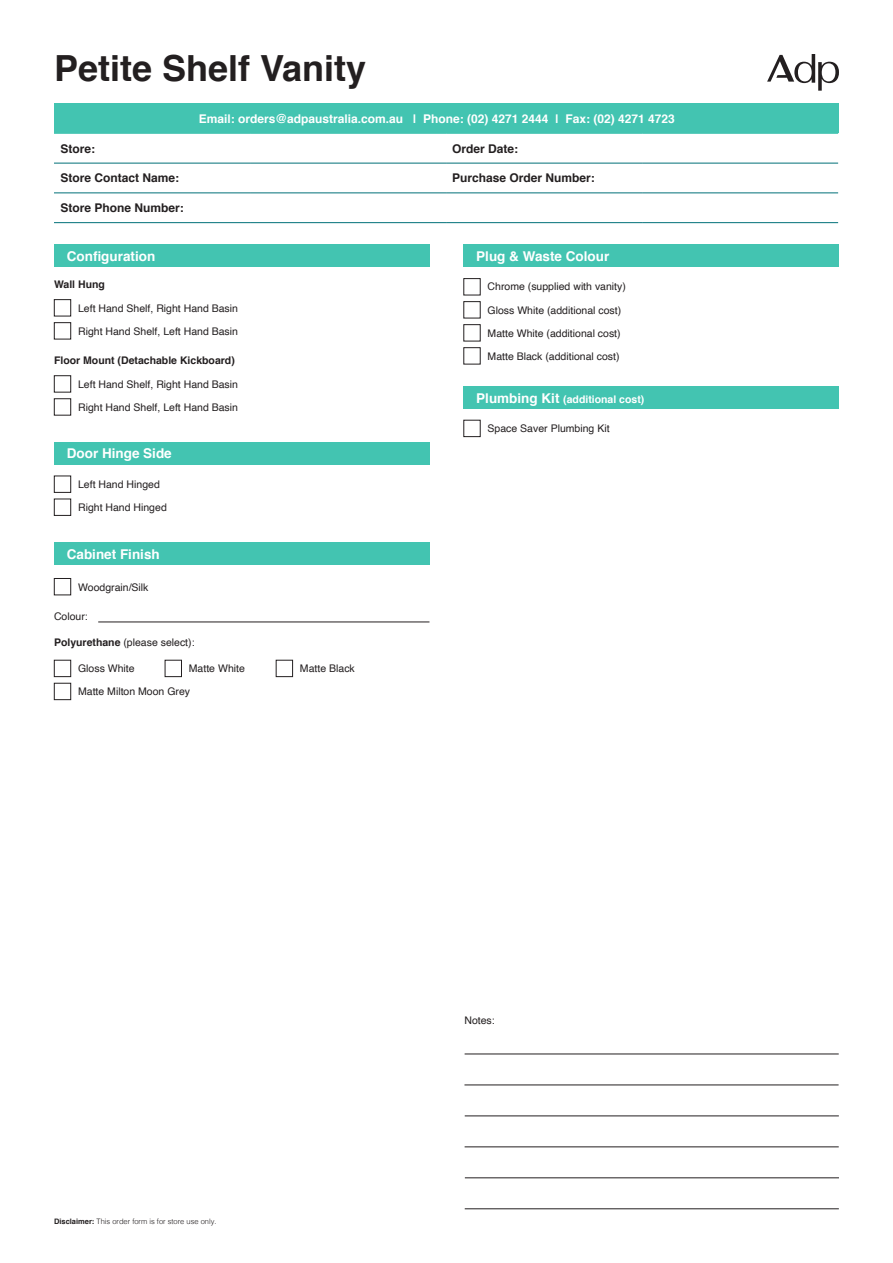
<style>
.page{position:relative;width:893px;height:1263px;background:#fff}
.page>*{position:absolute;margin:0;border:0;box-sizing:border-box;transform-origin:0 0}
.L1_Sub_Main_Head{font:700 36px "Helvetica";color:#231f20}
.t1{font:700 13.5px "Helvetica";color:#fff}
.L5_Table_Bold{font:700 12px "Helvetica";color:#231f20}
.L6_Table_Body{font:700 12px "Helvetica";color:#fff}
.t2{font:10.5px "Helvetica";color:#231f20}
.t3{font:700 10.5px "Helvetica";color:#231f20}
.t4{font:700 10.5px "Helvetica";color:#fff}
.t5{font:300 7.5px "Helvetica";color:#231f20}
.s1{font-weight:700}
.s2{font-size:13.5px}
</style>
<div class="page">
<div style="left:54px;top:104px;width:784px;height:29px;background:#43c4b1"></div>
<div style="left:54px;top:162px;width:784px;height:32px;background:#9dc8cb"></div>
<svg style="left:54px;top:164px;width:784px;height:28px"></svg>
<hr style="left:54px;top:163px;width:196px;height:1px;background:#007078">
<hr style="left:250px;top:163px;width:196px;height:1px;background:#007078">
<hr style="left:446px;top:163px;width:196px;height:1px;background:#007078">
<hr style="left:642px;top:163px;width:196px;height:1px;background:#007078">
<hr style="left:54px;top:192px;width:196px;height:1px;background:#007078">
<hr style="left:250px;top:192px;width:196px;height:1px;background:#007078">
<hr style="left:446px;top:192px;width:196px;height:1px;background:#007078">
<hr style="left:642px;top:192px;width:196px;height:1px;background:#007078">
<hr style="left:54px;top:222px;width:196px;height:1px;background:#007078">
<hr style="left:250px;top:222px;width:196px;height:1px;background:#007078">
<hr style="left:446px;top:222px;width:196px;height:1px;background:#007078">
<hr style="left:642px;top:222px;width:196px;height:1px;background:#007078">
<hr style="left:54px;top:103px;width:196px;height:1px;background:#43c4b1">
<hr style="left:250px;top:103px;width:196px;height:1px;background:#43c4b1">
<hr style="left:446px;top:103px;width:196px;height:1px;background:#43c4b1">
<hr style="left:642px;top:103px;width:196px;height:1px;background:#43c4b1">
<hr style="left:54px;top:133px;width:196px;height:1px;background:#43c4b1">
<hr style="left:250px;top:133px;width:196px;height:1px;background:#43c4b1">
<hr style="left:446px;top:133px;width:196px;height:1px;background:#43c4b1">
<hr style="left:642px;top:133px;width:196px;height:1px;background:#43c4b1">
<svg style="left:767px;top:54px;width:72px;height:37px"></svg>
<hr style="left:465px;top:1054px;width:374px;height:1px;background:#231f20">
<hr style="left:464px;top:1085px;width:375px;height:1px;background:#231f20">
<hr style="left:465px;top:1116px;width:374px;height:1px;background:#231f20">
<hr style="left:465px;top:1146px;width:374px;height:1px;background:#231f20">
<hr style="left:465px;top:1177px;width:374px;height:1px;background:#231f20">
<hr style="left:465px;top:1208px;width:374px;height:1px;background:#231f20">
<div style="left:463px;top:245px;width:376px;height:22px;background:#43c4b1"></div>
<div style="left:54px;top:542px;width:375px;height:22px;background:#43c4b1"></div>
<div style="left:54px;top:660px;width:17px;height:17px;border:1px solid #231f20"></div>
<div style="left:54px;top:683px;width:17px;height:17px;border:1px solid #231f20"></div>
<div style="left:165px;top:660px;width:17px;height:17px;border:1px solid #231f20"></div>
<div style="left:276px;top:660px;width:17px;height:17px;border:1px solid #231f20"></div>
<hr style="left:98px;top:622px;width:331px;height:1px;background:#231f20">
<div style="left:54px;top:578px;width:17px;height:17px;border:1px solid #231f20"></div>
<div style="left:463px;top:386px;width:376px;height:22px;background:#43c4b1"></div>
<div style="left:54px;top:442px;width:375px;height:22px;background:#43c4b1"></div>
<div style="left:54px;top:476px;width:17px;height:17px;border:1px solid #231f20"></div>
<div style="left:54px;top:499px;width:17px;height:17px;border:1px solid #231f20"></div>
<div style="left:54px;top:245px;width:375px;height:22px;background:#43c4b1"></div>
<div style="left:54px;top:299px;width:17px;height:17px;border:1px solid #231f20"></div>
<div style="left:54px;top:375px;width:17px;height:17px;border:1px solid #231f20"></div>
<div style="left:54px;top:322px;width:17px;height:17px;border:1px solid #231f20"></div>
<div style="left:54px;top:398px;width:17px;height:17px;border:1px solid #231f20"></div>
<p class="L1_Sub_Main_Head" style="left:54px;top:39px;width:314px">Petite Shelf Vanity</p>
<p class="L6_Table_Body" style="left:199px;top:109px;width:477px">Email: orders@adpaustralia.com.au | Phone: (02) 4271 2444 | Fax: (02) 4271 4723</p>
<p class="L5_Table_Bold" style="left:60px;top:139px;width:36px">Store:</p>
<p class="L5_Table_Bold" style="left:452px;top:139px;width:68px">Order Date:</p>
<p class="L5_Table_Bold" style="left:60px;top:169px;width:120px">Store Contact Name:</p>
<p class="L5_Table_Bold" style="left:452px;top:169px;width:144px">Purchase Order Number:</p>
<p class="L5_Table_Bold" style="left:60px;top:198px;width:125px">Store Phone Number:</p>
<p class="t1" style="left:67px;top:245px;width:90px">Configuration</p>
<p class="t3" style="left:54px;top:276px;width:52px">Wall Hung</p>
<p class="t2" style="left:78px;top:300px;width:161px">Left Hand Shelf, Right Hand Basin</p>
<p class="t2" style="left:78px;top:323px;width:161px">Right Hand Shelf, Left Hand Basin</p>
<p class="t3" style="left:54px;top:352px;width:182px">Floor Mount (Detachable Kickboard)</p>
<p class="t2" style="left:78px;top:376px;width:161px">Left Hand Shelf, Right Hand Basin</p>
<p class="t2" style="left:78px;top:399px;width:161px">Right Hand Shelf, Left Hand Basin</p>
<p class="t1" style="left:67px;top:443px;width:107px">Door Hinge Side</p>
<p class="t2" style="left:78px;top:476px;width:83px">Left Hand Hinged</p>
<p class="t2" style="left:78px;top:499px;width:90px">Right Hand Hinged</p>
<p class="t1" style="left:67px;top:543px;width:95px">Cabinet Finish</p>
<p class="t2" style="left:78px;top:579px;width:72px">Woodgrain/Silk</p>
<p class="t2" style="left:54px;top:608px;width:35px">Colour:</p>
<p class="t2" style="left:54px;top:634px;width:142px"><span class="s1">Polyurethane</span> (please select):</p>
<p class="t2" style="left:78px;top:660px;width:58px">Gloss White</p>
<p class="t2" style="left:78px;top:684px;width:114px">Matte Milton Moon Grey</p>
<p class="t2" style="left:189px;top:660px;width:58px">Matte White</p>
<p class="t2" style="left:300px;top:660px;width:56px">Matte Black</p>
<p class="t1" style="left:476px;top:245px;width:135px">Plug &amp; Waste Colour</p>
<p class="t2" style="left:488px;top:279px;width:140px">Chrome (supplied with vanity)</p>
<p class="t2" style="left:488px;top:302px;width:135px">Gloss White (additional cost)</p>
<p class="t2" style="left:488px;top:325px;width:135px">Matte White (additional cost)</p>
<p class="t2" style="left:488px;top:348px;width:133px">Matte Black (additional cost)</p>
<p class="t4" style="left:476px;top:390px;width:170px"><span class="s2">Plumbing Kit</span> (additional cost)</p>
<p class="t2" style="left:488px;top:421px;width:123px">Space Saver Plumbing Kit</p>
<p class="t5" style="left:54px;top:1215px;width:164px"><span class="s1">Disclaimer:</span> This order form is for store use only.</p>
<p class="t2" style="left:464px;top:1012px;width:32px">Notes:</p>
</div>
